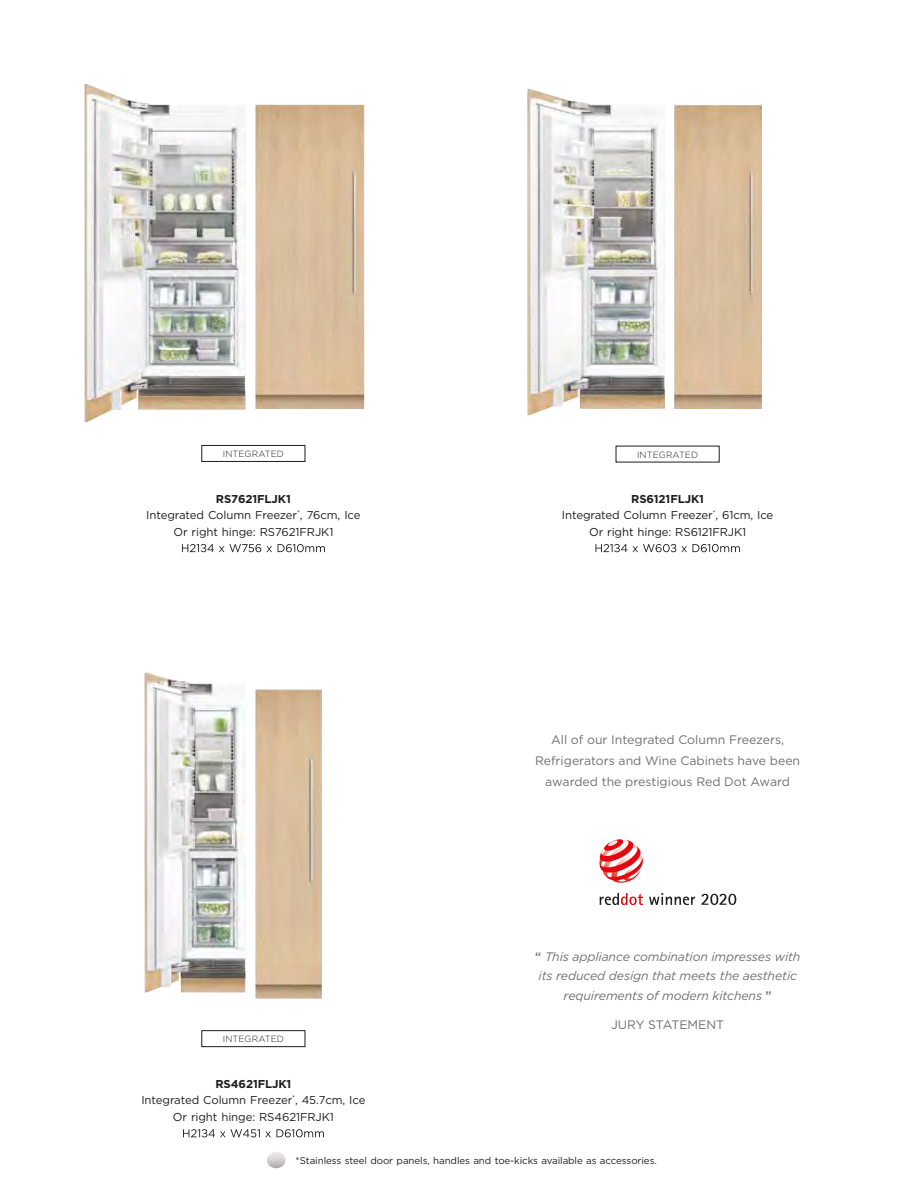
<style>
.page{position:relative;width:921px;height:1191px;background:#fff}
.page>*{position:absolute;margin:0;border:0;box-sizing:border-box;transform-origin:0 0}
.t1{font:12.3px/20.9px "Gotham";color:#706f6f;text-align:center}
.t2{font:italic 12.3px/19.6px "Gotham";letter-spacing:-.01em;color:#706f6f;text-align:center}
.t3{font:11.4px/16.5px "Gotham";letter-spacing:-.01em;color:#1d1d1b;text-align:center}
.t4{font:9.75px "Gotham";letter-spacing:-.01em;color:#1d1d1b}
.t5{font:300 9px "Gotham";letter-spacing:.01em;color:#1d1d1b}
.s1{font-weight:700}
.s2{font-weight:500;font-style:normal}
</style>
<div class="page">
<img style="left:255px;top:105px;width:109px;height:304px">
<img style="left:84px;top:84px;width:162px;height:338px">
<img style="left:255px;top:689px;width:67px;height:309px">
<img style="left:144px;top:672px;width:102px;height:320px">
<img style="left:527px;top:88px;width:138px;height:327px">
<img style="left:674px;top:105px;width:87px;height:304px">
<img style="left:267px;top:1152px;width:18px;height:16px">
<svg style="left:183px;top:1129px;width:141px;height:8px"></svg>
<div style="left:201px;top:1030px;width:104px;height:17px;border:1px solid #1d1d1b"></div>
<svg style="left:182px;top:544px;width:143px;height:8px"></svg>
<svg style="left:595px;top:544px;width:145px;height:8px"></svg>
<div style="left:201px;top:445px;width:104px;height:17px;border:1px solid #1d1d1b"></div>
<svg style="left:599px;top:839px;width:44px;height:43px"></svg>
<svg style="left:599px;top:893px;width:44px;height:12px"></svg>
<svg style="left:649px;top:893px;width:46px;height:12px"></svg>
<svg style="left:701px;top:893px;width:35px;height:12px"></svg>
<p class="t5" style="left:223px;top:449px;width:63px">INTEGRATED</p>
<p class="t5" style="left:637px;top:449px;width:63px">INTEGRATED</p>
<p class="t3" style="left:146px;top:490px;width:216px"><span class="s1">RS7621FLJK1<br></span>Integrated Column Freezer<sup>*</sup>, 76cm, Ice<br>Or right hinge: RS7621FRJK1</p>
<p class="t3" style="left:562px;top:490px;width:213px"><span class="s1">RS6121FLJK1<br></span>Integrated Column Freezer<sup>*</sup>, 61cm, Ice<br>Or right hinge: RS6121FRJK1</p>
<p class="t1" style="left:535px;top:729px;width:267px">All of our Integrated Column Freezers,<br>Refrigerators and Wine Cabinets have been awarded the prestigious Red Dot Award</p>
<p class="t5" style="left:223px;top:1034px;width:63px">INTEGRATED</p>
<p class="t3" style="left:141px;top:1075px;width:226px"><span class="s1">RS4621FLJK1<br></span>Integrated Column Freezer<sup>*</sup>, 45.7cm, Ice<br>Or right hinge: RS4621FRJK1</p>
<p class="t2" style="left:535px;top:946px;width:267px"><span class="s2">“</span> This appliance combination impresses with its reduced design that meets the aesthetic requirements of modern kitchens <span class="s2">”</span></p>
<p class="t1" style="left:611px;top:1014px;width:115px">JURY STATEMENT</p>
<p class="t4" style="left:295px;top:1154px;width:363px">*Stainless steel door panels, handles and toe-kicks available as accessories.</p>
</div>
